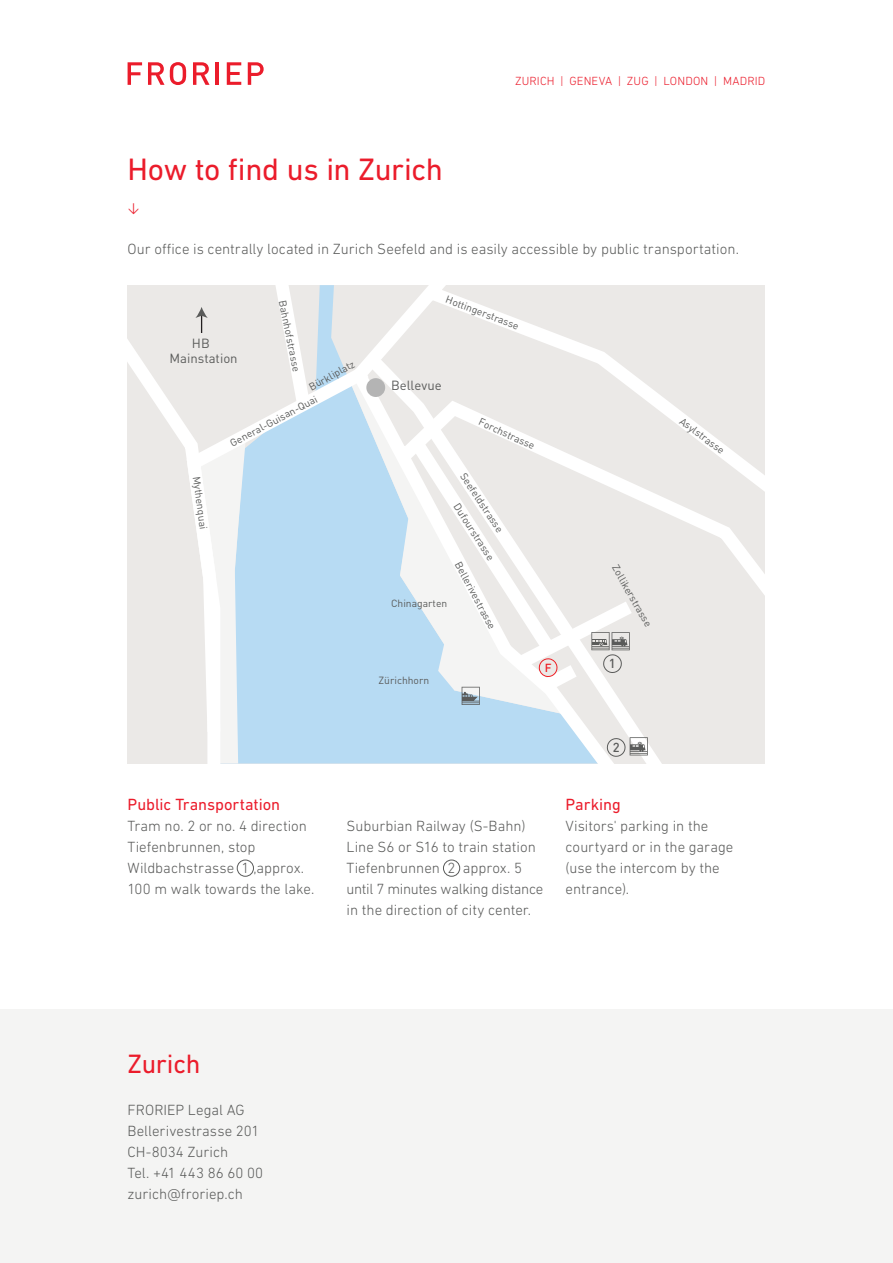
<style>
.page{position:relative;width:893px;height:1263px;background:#fff}
.page>*{position:absolute;margin:0;border:0;box-sizing:border-box;transform-origin:0 0}
.t1{font:31.5px "DIN Next LT Pro";letter-spacing:-.015em;color:#eb1c2b}
.t2{font:27px "DIN Next LT Pro";letter-spacing:-.015em;color:#eb1c2b}
.t3{font:16.5px "DIN Next LT Pro";color:#eb1c2b}
.t4{font:300 15px/21px "DIN Next LT Pro";color:#5a5b5a}
.t5{font:13.2px/15.6px "DIN";color:#5a5b5a;text-align:center}
.t6{font:500 12.9px "DIN";color:#5a5b5a}
.t7{font:300 12px "DIN Next LT Pro";letter-spacing:.015em;color:#eb1c2b}
.t8{font:12px "DIN Regular Alternate";color:#eb1c2b}
.t9{font:500 11.55px "DIN";color:#ee1d23}
.t10{font:10.35px "DIN";color:#5a5b5a}
</style>
<div class="page">
<div style="left:0;top:1010px;width:893px;height:253px;background:#f4f4f3"></div>
<svg style="left:128px;top:285px;width:637px;height:478px;background:#ebeae8"></svg>
<svg style="left:249px;top:285px;width:493px;height:478px;background:#e8e9ea"></svg>
<svg style="left:180px;top:354px;width:466px;height:391px"></svg>
<svg style="left:195px;top:307px;width:13px;height:26px"></svg>
<svg style="left:462px;top:687px;width:18px;height:18px"></svg>
<div style="left:366px;top:378px;width:19px;height:19px;background:#b4b4b4;border-radius:50%"></div>
<svg style="left:591px;top:632px;width:39px;height:41px;background:#cac9c8"></svg>
<svg style="left:538px;top:657px;width:20px;height:20px"></svg>
<svg style="left:607px;top:737px;width:41px;height:20px"></svg>
<div style="left:237px;top:860px;width:17px;height:17px;border:1px solid #5a5b5a;border-radius:50%"></div>
<div style="left:443px;top:860px;width:17px;height:17px;border:1px solid #5a5b5a;border-radius:50%"></div>
<svg style="left:128px;top:62px;width:14px;height:23px"></svg>
<svg style="left:148px;top:62px;width:38px;height:23px"></svg>
<svg style="left:193px;top:62px;width:17px;height:23px"></svg>
<hr style="left:216px;top:62px;width:3px;height:23px;background:#eb1c2b">
<svg style="left:227px;top:62px;width:14px;height:23px"></svg>
<svg style="left:248px;top:62px;width:16px;height:23px"></svg>
<p class="t7" style="left:515px;top:74px;width:252px">ZURICH | GENEVA | ZUG | LONDON | MADRID</p>
<h1 class="t1" style="left:128px;top:151px;width:317px">How to find us in Zurich</h1>
<p class="t8" style="left:128px;top:200px;width:14px">&lt;</p>
<p class="t4" style="left:128px;top:238px;width:613px">Our office is centrally located in Zurich Seefeld and is easily accessible by public transportation.</p>
<p class="t5" style="left:170px;top:335px;width:70px">HB<br>Mainstation</p>
<p class="t10" style="left:289px;top:299px;width:74px;rotate:79deg">Bahnhofstrasse</p>
<p class="t10" style="left:307px;top:382px;width:52px;rotate:-29deg">Bürkliplatz</p>
<p class="t10" style="left:203px;top:476px;width:54px;rotate:82deg">Mythenquai</p>
<p class="t10" style="left:228px;top:438px;width:99px;rotate:-28deg">General-Guisan-Quai</p>
<p class="t10" style="left:449px;top:293px;width:79px;rotate:21deg">Hottingerstrasse</p>
<p class="t5" style="left:391px;top:377px;width:52px">Bellevue</p>
<p class="t10" style="left:482px;top:415px;width:62px;rotate:25deg">Forchstrasse</p>
<p class="t10" style="left:468px;top:471px;width:70px;rotate:56deg">Seefeldstrasse</p>
<p class="t10" style="left:462px;top:501px;width:67px;rotate:57deg">Dufourstrasse</p>
<p class="t10" style="left:463px;top:559px;width:76px;rotate:62deg">Bellerivestrasse</p>
<p class="t10" style="left:391px;top:597px;width:58px">Chinagarten</p>
<p class="t10" style="left:378px;top:673px;width:52px">Zürichhorn</p>
<p class="t9" style="left:545px;top:660px;width:8px">F</p>
<p class="t10" style="left:685px;top:414px;width:55px;rotate:37deg">Asylstrasse</p>
<p class="t10" style="left:620px;top:562px;width:71px;rotate:60deg">Zollikerstrasse</p>
<p class="t6" style="left:609px;top:655px;width:8px">1</p>
<p class="t3" style="left:128px;top:795px;width:154px">Public Transportation</p>
<p class="t4" style="left:128px;top:815px;width:188px">Tram no. 2 or no. 4 direction<br>Tiefenbrunnen, stop<br>Wildbachstrasse 1 ,approx.<br>100 m walk towards the lake.</p>
<p class="t4" style="left:347px;top:815px;width:198px">Suburbian Railway (S-Bahn)<br>Line S6 or S16 to train station<br>Tiefenbrunnen 2 approx. 5 until 7 minutes walking distance in the direction of city center.</p>
<p class="t6" style="left:613px;top:739px;width:8px">2</p>
<p class="t3" style="left:566px;top:795px;width:57px">Parking</p>
<p class="t4" style="left:566px;top:815px;width:169px">Visitors' parking in the courtyard or in the garage (use the intercom by the entrance).</p>
<h2 class="t2" style="left:128px;top:1048px;width:74px">Zurich</h2>
<p class="t4" style="left:128px;top:1099px;width:137px">FRORIEP Legal AG<br>Bellerivestrasse 201<br>CH-8034 Zurich<br>Tel. +41 443 86 60 00 zurich@froriep.ch</p>
</div>
